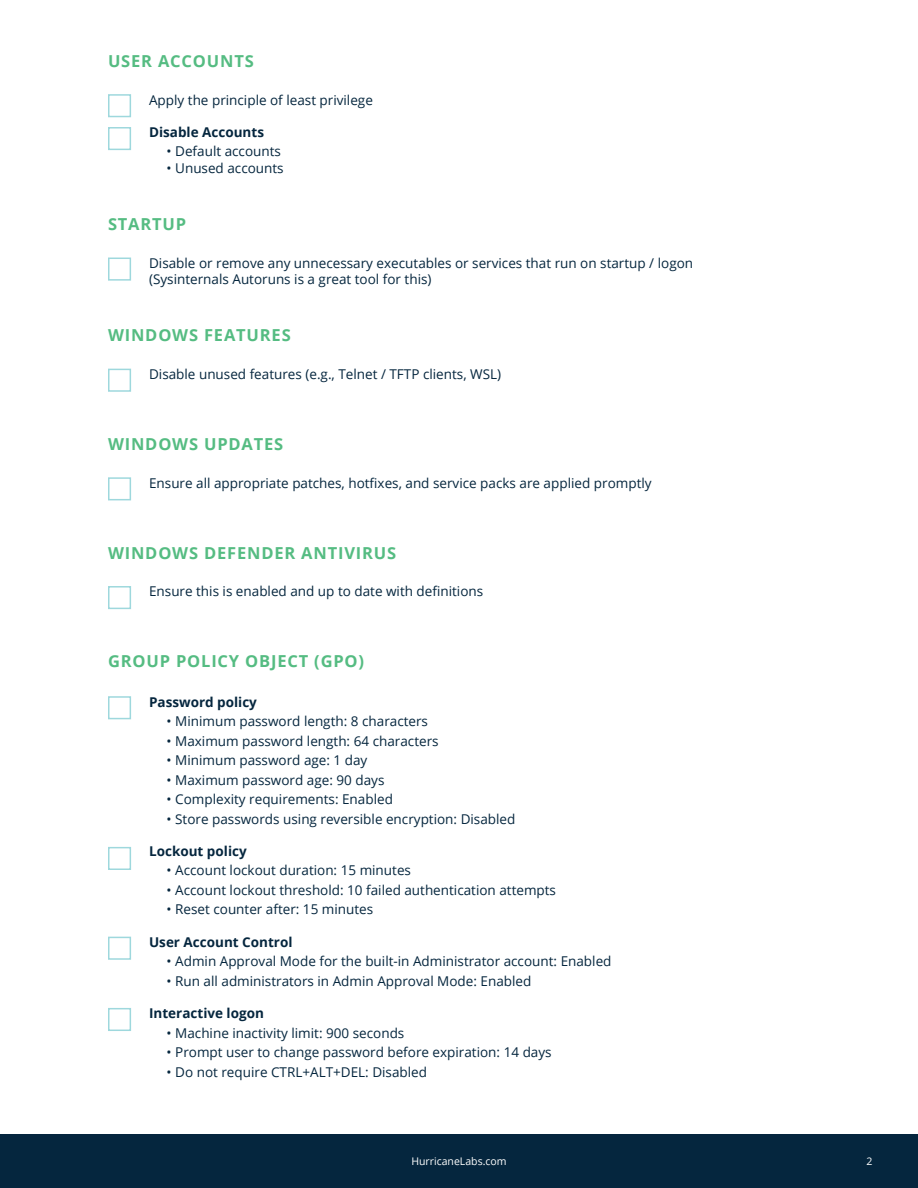
<style>
.page{position:relative;width:918px;height:1188px;background:#fff}
.page>*{position:absolute;margin:0;border:0;box-sizing:border-box;transform-origin:0 0}
.t1{font:700 16.5px "Open Sans";letter-spacing:.05em;color:#55bc82}
.t2{font:13.5px/16.2px "Open Sans";color:#05263e}
.t3{font:700 13.5px "Open Sans";color:#05263e}
.t4{font:10.5px "Open Sans";color:#fff}
</style>
<div class="page">
<div style="left:0;top:1134px;width:918px;height:54px;background:#05263e"></div>
<div style="left:108px;top:94px;width:23px;height:23px;border:2px solid #9ed8dd"></div>
<div style="left:108px;top:258px;width:23px;height:23px;border:2px solid #9ed8dd"></div>
<div style="left:108px;top:369px;width:23px;height:23px;border:2px solid #9ed8dd"></div>
<div style="left:108px;top:477px;width:23px;height:23px;border:2px solid #9ed8dd"></div>
<div style="left:108px;top:586px;width:23px;height:23px;border:2px solid #9ed8dd"></div>
<div style="left:108px;top:696px;width:23px;height:23px;border:2px solid #9ed8dd"></div>
<div style="left:108px;top:847px;width:23px;height:23px;border:2px solid #9ed8dd"></div>
<div style="left:108px;top:937px;width:23px;height:23px;border:2px solid #9ed8dd"></div>
<div style="left:108px;top:1008px;width:23px;height:23px;border:2px solid #9ed8dd"></div>
<div style="left:108px;top:127px;width:23px;height:23px;border:2px solid #9ed8dd"></div>
<p class="t1" style="left:108px;top:49px;width:147px">USER ACCOUNTS</p>
<p class="t2" style="left:149px;top:91px;width:225px">Apply the principle of least privilege</p>
<p class="t3" style="left:149px;top:122px;width:116px">Disable Accounts</p>
<p class="t2" style="left:167px;top:143px;width:116px">• Default accounts</p>
<p class="t2" style="left:167px;top:159px;width:119px">• Unused accounts</p>
<p class="t1" style="left:108px;top:212px;width:80px">STARTUP</p>
<p class="t2" style="left:149px;top:255px;width:546px">Disable or remove any unnecessary executables or services that run on startup / logon (Sysinternals Autoruns is a great tool for this)</p>
<p class="t1" style="left:108px;top:323px;width:184px">WINDOWS FEATURES</p>
<p class="t2" style="left:149px;top:366px;width:353px">Disable unused features (e.g., Telnet / TFTP clients, WSL)</p>
<p class="t1" style="left:108px;top:432px;width:177px">WINDOWS UPDATES</p>
<p class="t2" style="left:149px;top:474px;width:504px">Ensure all appropriate patches, hotfixes, and service packs are applied promptly</p>
<p class="t1" style="left:108px;top:541px;width:290px">WINDOWS DEFENDER ANTIVIRUS</p>
<p class="t2" style="left:149px;top:583px;width:336px">Ensure this is enabled and up to date with definitions</p>
<p class="t1" style="left:108px;top:650px;width:258px">GROUP POLICY OBJECT (GPO)</p>
<p class="t3" style="left:149px;top:692px;width:109px">Password policy</p>
<p class="t2" style="left:167px;top:713px;width:263px">• Minimum password length: 8 characters</p>
<p class="t2" style="left:167px;top:732px;width:274px">• Maximum password length: 64 characters</p>
<p class="t2" style="left:167px;top:752px;width:202px">• Minimum password age: 1 day</p>
<p class="t2" style="left:167px;top:771px;width:219px">• Maximum password age: 90 days</p>
<p class="t2" style="left:167px;top:791px;width:228px">• Complexity requirements: Enabled</p>
<p class="t2" style="left:167px;top:810px;width:350px">• Store passwords using reversible encryption: Disabled</p>
<p class="t3" style="left:149px;top:841px;width:99px">Lockout policy</p>
<p class="t2" style="left:167px;top:862px;width:246px">• Account lockout duration: 15 minutes</p>
<p class="t2" style="left:167px;top:882px;width:391px">• Account lockout threshold: 10 failed authentication attempts</p>
<p class="t2" style="left:167px;top:901px;width:208px">• Reset counter after: 15 minutes</p>
<p class="t3" style="left:149px;top:932px;width:145px">User Account Control</p>
<p class="t2" style="left:167px;top:953px;width:446px">• Admin Approval Mode for the built-in Administrator account: Enabled</p>
<p class="t2" style="left:167px;top:972px;width:366px">• Run all administrators in Admin Approval Mode: Enabled</p>
<p class="t3" style="left:149px;top:1004px;width:116px">Interactive logon</p>
<p class="t2" style="left:167px;top:1024px;width:239px">• Machine inactivity limit: 900 seconds</p>
<p class="t2" style="left:167px;top:1044px;width:387px">• Prompt user to change password before expiration: 14 days</p>
<p class="t2" style="left:167px;top:1063px;width:262px">• Do not require CTRL+ALT+DEL: Disabled</p>
<p class="t4" style="left:411px;top:1154px;width:97px">HurricaneLabs.com</p>
<p class="t4" style="left:867px;top:1154px;width:8px">2</p>
</div>
